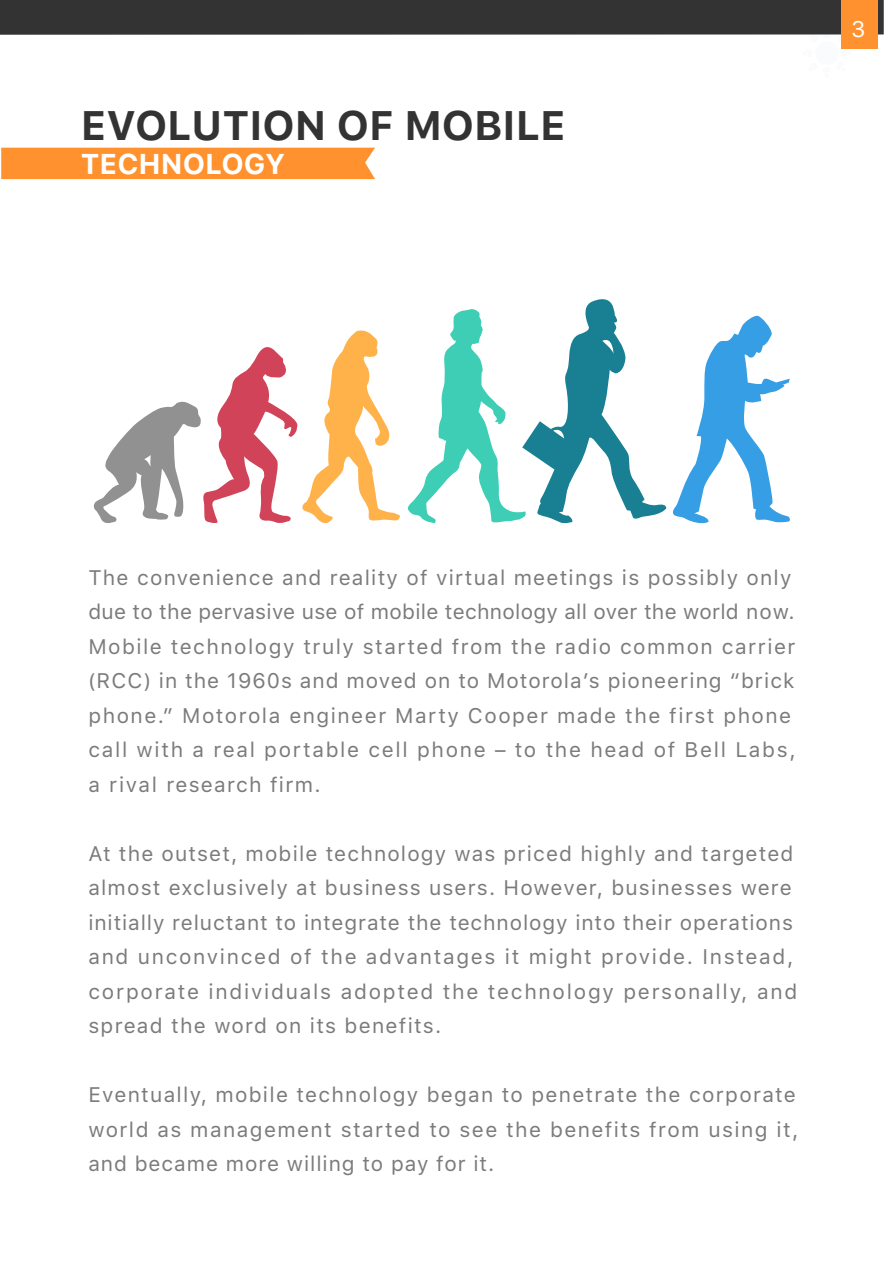
<style>
.page{position:relative;width:885px;height:1275px;background:#fff}
.page>*{position:absolute;margin:0;border:0;box-sizing:border-box;transform-origin:0 0}
.t1{font:700 40.95px "SFUI Text";color:#333}
.t2{font:700 28.5px "SFUI Text";color:#fff}
.t3{font:22.5px "SFUI Text";color:#fff}
.t4{font:21px/34.5px "SFUI Text";letter-spacing:.06em;color:#7b7b7b}
</style>
<div class="page">
<div style="left:1px;top:148px;width:374px;height:31px;background:#ff922e"></div>
<svg style="left:93px;top:330px;width:307px;height:194px"></svg>
<svg style="left:673px;top:315px;width:117px;height:208px"></svg>
<svg style="left:408px;top:299px;width:258px;height:225px"></svg>
<div style="left:0;top:0;width:884px;height:35px;background:#333"></div>
<div style="left:841px;top:0;width:36px;height:48px;background:#ff922e"></div>
<h1 class="t1" style="left:81px;top:95px;width:486px">EVOLUTION OF MOBILE</h1>
<h2 class="t2" style="left:81px;top:143px;width:206px">TECHNOLOGY</h2>
<p class="t3" style="left:851px;top:13px;width:16px">3</p>
<p class="t4" style="left:88px;top:561px;width:709px">The convenience and reality of virtual meetings is possibly only due to the pervasive use of mobile technology all over the world now.<br>Mobile technology truly started from the radio common carrier (RCC) in the 1960s and moved on to Motorola’s pioneering “brick phone.” Motorola engineer Marty Cooper made the first phone call with a real portable cell phone – to the head of Bell Labs, a rival research firm.</p>
<p class="t4" style="left:88px;top:837px;width:710px">At the outset, mobile technology was priced highly and targeted almost exclusively at business users. However, businesses were initially reluctant to integrate the technology into their operations and unconvinced of the advantages it might provide. Instead, corporate individuals adopted the technology personally, and spread the word on its benefits.</p>
<p class="t4" style="left:88px;top:1078px;width:711px;text-align:justify">Eventually, mobile technology began to penetrate the corporate world as management started to see the benefits from using it, and became more willing to pay for it.</p>
</div>
